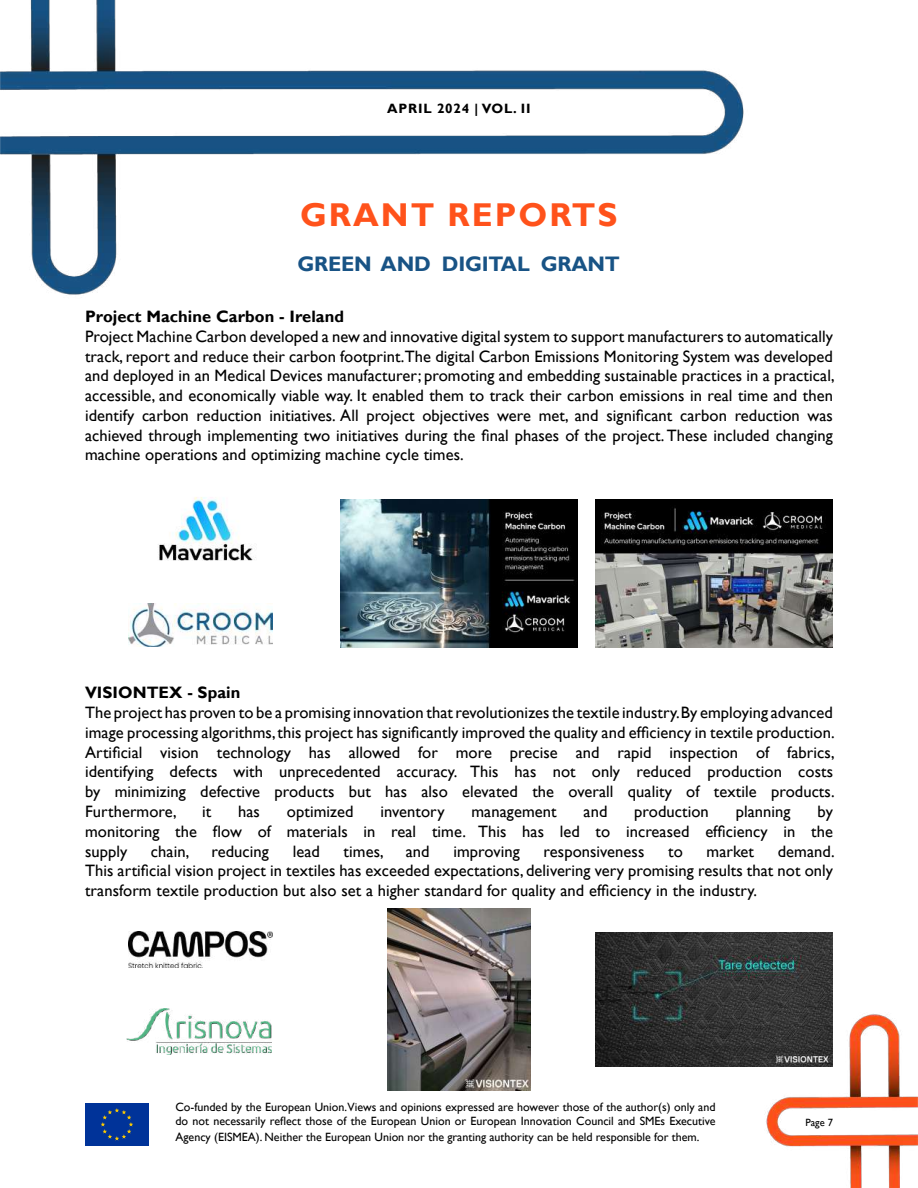
<style>
.page{position:relative;width:918px;height:1188px;background:#fff}
.page>*{position:absolute;margin:0;border:0;box-sizing:border-box;transform-origin:0 0}
.t1{font:700 33px "Gill Sans";letter-spacing:.06em;color:#ff521b}
.t2{font:700 21px "Gill Sans";letter-spacing:-.01em;color:#185385}
.t3{font:16.5px/19.8px "Gill Sans";letter-spacing:.005em;color:#000;text-align:justify}
.t4{font:700 16.5px "Gill Sans";letter-spacing:.005em;color:#000}
.t5{font:700 13.5px "Gill Sans";letter-spacing:.06em;color:#000}
.t6{font:12px/14.4px "Gill Sans";color:#000}
.t7{font:10.5px "Gill Sans";color:#000}
</style>
<div class="page">
<img style="left:749px;top:1014px;width:169px;height:174px">
<img style="left:0;top:0;width:744px;height:295px">
<div style="left:85px;top:1103px;width:63px;height:43px;background:#039"></div>
<svg style="left:101px;top:1108px;width:32px;height:32px"></svg>
<img style="left:128px;top:931px;width:145px;height:36px">
<img style="left:127px;top:1008px;width:144px;height:46px">
<img style="left:158px;top:497px;width:98px;height:64px">
<img style="left:128px;top:603px;width:145px;height:43px">
<img style="left:340px;top:500px;width:238px;height:148px">
<img style="left:596px;top:500px;width:237px;height:148px">
<img style="left:388px;top:908px;width:142px;height:182px">
<img style="left:596px;top:933px;width:237px;height:133px">
<p class="t5" style="left:387px;top:100px;width:145px">APRIL 2024 | VOL. II</p>
<h1 class="t1" style="left:300px;top:195px;width:319px">GRANT REPORTS</h1>
<p class="t2" style="left:297px;top:251px;width:324px">GREEN AND DIGITAL GRANT</p>
<p class="t4" style="left:85px;top:306px;width:261px">Project Machine Carbon - Ireland</p>
<p class="t3" style="left:85px;top:327px;width:751px">Project Machine Carbon developed a new and innovative digital system to support manufacturers to automatically track, report and reduce their carbon footprint.The digital Carbon Emissions Monitoring System was developed and deployed in an Medical Devices manufacturer; promoting and embedding sustainable practices in a practical, accessible, and economically viable way. It enabled them to track their carbon emissions in real time and then identify carbon reduction initiatives. All project objectives were met, and significant carbon reduction was achieved through implementing two initiatives during the final phases of the project. These included changing machine operations and optimizing machine cycle times.</p>
<p class="t4" style="left:85px;top:683px;width:157px">VISIONTEX - Spain</p>
<p class="t3" style="left:85px;top:703px;width:751px">The project has proven to be a promising innovation that revolutionizes the textile industry. By employing advanced image processing algorithms, this project has significantly improved the quality and efficiency in textile production.<br>Artificial vision technology has allowed for more precise and rapid inspection of fabrics, identifying defects with unprecedented accuracy. This has not only reduced production costs by minimizing defective products but has also elevated the overall quality of textile products.<br>Furthermore,</p>
<p class="t3" style="left:85px;top:802px;width:749px;text-indent:733px">by monitoring the flow of materials in real time. This has led to increased efficiency in the supply</p>
<p class="t3" style="left:202px;top:802px;width:11px">it</p>
<p class="t3" style="left:238px;top:802px;width:23px">has</p>
<p class="t3" style="left:287px;top:802px;width:68px">optimized</p>
<p class="t3" style="left:380px;top:802px;width:66px">inventory</p>
<p class="t3" style="left:472px;top:802px;width:87px">management</p>
<p class="t3" style="left:584px;top:802px;width:25px">and</p>
<p class="t3" style="left:634px;top:802px;width:76px">production</p>
<p class="t3" style="left:736px;top:802px;width:56px">planning</p>
<p class="t3" style="left:85px;top:841px;width:751px;text-indent:693px">demand.<br>This artificial vision project in textiles has exceeded expectations, delivering very promising results that not only transform textile production but also set a higher standard for quality and efficiency in the industry.</p>
<p class="t3" style="left:151px;top:841px;width:40px">chain,</p>
<p class="t3" style="left:211px;top:841px;width:59px">reducing</p>
<p class="t3" style="left:293px;top:841px;width:29px">lead</p>
<p class="t3" style="left:344px;top:841px;width:42px">times,</p>
<p class="t3" style="left:406px;top:841px;width:25px">and</p>
<p class="t3" style="left:453px;top:841px;width:68px">improving</p>
<p class="t3" style="left:544px;top:841px;width:102px">responsiveness</p>
<p class="t3" style="left:668px;top:841px;width:16px">to</p>
<p class="t3" style="left:707px;top:841px;width:49px">market</p>
<p class="t6" style="left:176px;top:1100px;width:541px">Co-funded by the European Union.Views and opinions expressed are however those of the author(s) only and do not necessarily reflect those of the European Union or European Innovation Council and SMEs Executive</p>
<p class="t6" style="left:176px;top:1130px;width:525px">Agency (EISMEA). Neither the European Union nor the granting authority can be held responsible for them.</p>
<p class="t7" style="left:805px;top:1117px;width:29px">Page 7</p>
</div>
